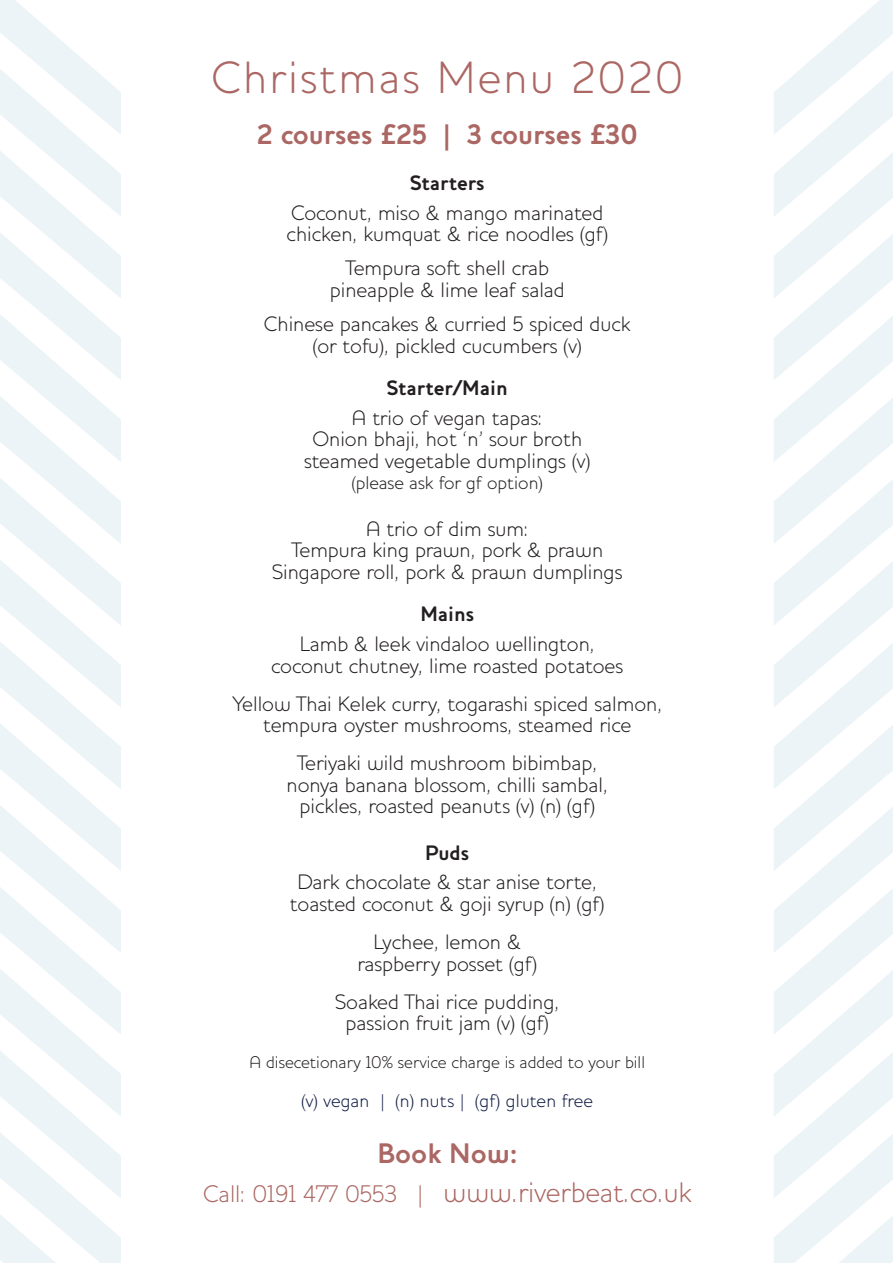
<style>
.page{position:relative;width:893px;height:1263px;background:#fff}
.page>*{position:absolute;margin:0;border:0;box-sizing:border-box;transform-origin:0 0}
.Paragraph_Style_1{font:300 46.2px "Houschka";letter-spacing:.05em;color:#ab6763}
.Paragraph_Style_1-2{font:300 28.8px "Houschka";color:#ab6763}
.t1{font:700 28.8px "Houschka";color:#ab6763}
.t2{font:300 21.3px/21.6px "Houschka";color:#231f20;text-align:center}
.t3{font:700 21.3px "Houschka";color:#231f20}
.Paragraph_Style_1-3{font:300 18.75px "Houschka";letter-spacing:.01em;color:#0e1b43}
.t4{font:300 18.75px "Houschka";color:#231f20}
.t5{font:300 17.25px "Houschka";color:#231f20}
.s1{font-size:24.6px}
</style>
<div class="page">
<svg style="left:0;top:0;width:121px;height:1263px"></svg>
<svg style="left:774px;top:0;width:119px;height:1263px"></svg>
<p class="Paragraph_Style_1" style="left:212px;top:50px;width:473px">Christmas Menu 2020</p>
<p class="t1" style="left:257px;top:117px;width:382px">2 courses £25 | 3 courses £30</p>
<p class="t3" style="left:410px;top:170px;width:76px">Starters</p>
<p class="t2" style="left:287px;top:202px;width:323px;text-align:left">Coconut, miso &amp; mango marinated chicken, kumquat &amp; rice noodles (gf)</p>
<p class="t2" style="left:330px;top:257px;width:236px">Tempura soft shell crab pineapple &amp; lime leaf salad</p>
<p class="t2" style="left:264px;top:313px;width:368px">Chinese pancakes &amp; curried 5 spiced duck (or tofu), pickled cucumbers (v)</p>
<p class="t3" style="left:387px;top:375px;width:122px">Starter/Main</p>
<p class="t2" style="left:304px;top:406px;width:288px">A trio of vegan tapas:<br>Onion bhaji, hot ‘n’ sour broth steamed vegetable dumplings (v)</p>
<p class="t4" style="left:352px;top:472px;width:193px">(please ask for gf option)</p>
<p class="t2" style="left:272px;top:518px;width:352px">A trio of dim sum:<br>Tempura king prawn, pork &amp; prawn<br>Singapore roll, pork &amp; prawn dumplings</p>
<p class="t3" style="left:420px;top:601px;width:55px">Mains</p>
<p class="t2" style="left:271px;top:633px;width:354px">Lamb &amp; leek vindaloo wellington, coconut chutney, lime roasted potatoes</p>
<p class="t2" style="left:232px;top:692px;width:431px">Yellow Thai Kelek curry, togarashi spiced salmon, tempura oyster mushrooms, steamed rice</p>
<p class="t2" style="left:287px;top:752px;width:323px">Teriyaki wild mushroom bibimbap, nonya banana blossom, chilli sambal, pickles, roasted peanuts (v) (n) (gf)</p>
<p class="t3" style="left:425px;top:840px;width:46px">Puds</p>
<p class="t2" style="left:290px;top:871px;width:316px">Dark chocolate &amp; star anise torte, toasted coconut &amp; goji syrup (n) (gf)</p>
<p class="t2" style="left:358px;top:931px;width:181px">Lychee, lemon &amp; raspberry posset (gf)</p>
<p class="t2" style="left:335px;top:991px;width:226px">Soaked Thai rice pudding, passion fruit jam (v) (gf)</p>
<p class="t5" style="left:250px;top:1052px;width:397px">A disecetionary 10% service charge is added to your bill</p>
<p class="Paragraph_Style_1-3" style="left:302px;top:1089px;width:293px">(v) vegan | (n) nuts | (gf) gluten free</p>
<p class="t1" style="left:377px;top:1136px;width:141px">Book Now:</p>
<p class="Paragraph_Style_1-2" style="left:203px;top:1176px;width:490px"><span class="s1">Call: 0191 477 0553 |</span> www.riverbeat.co.uk</p>
</div>
